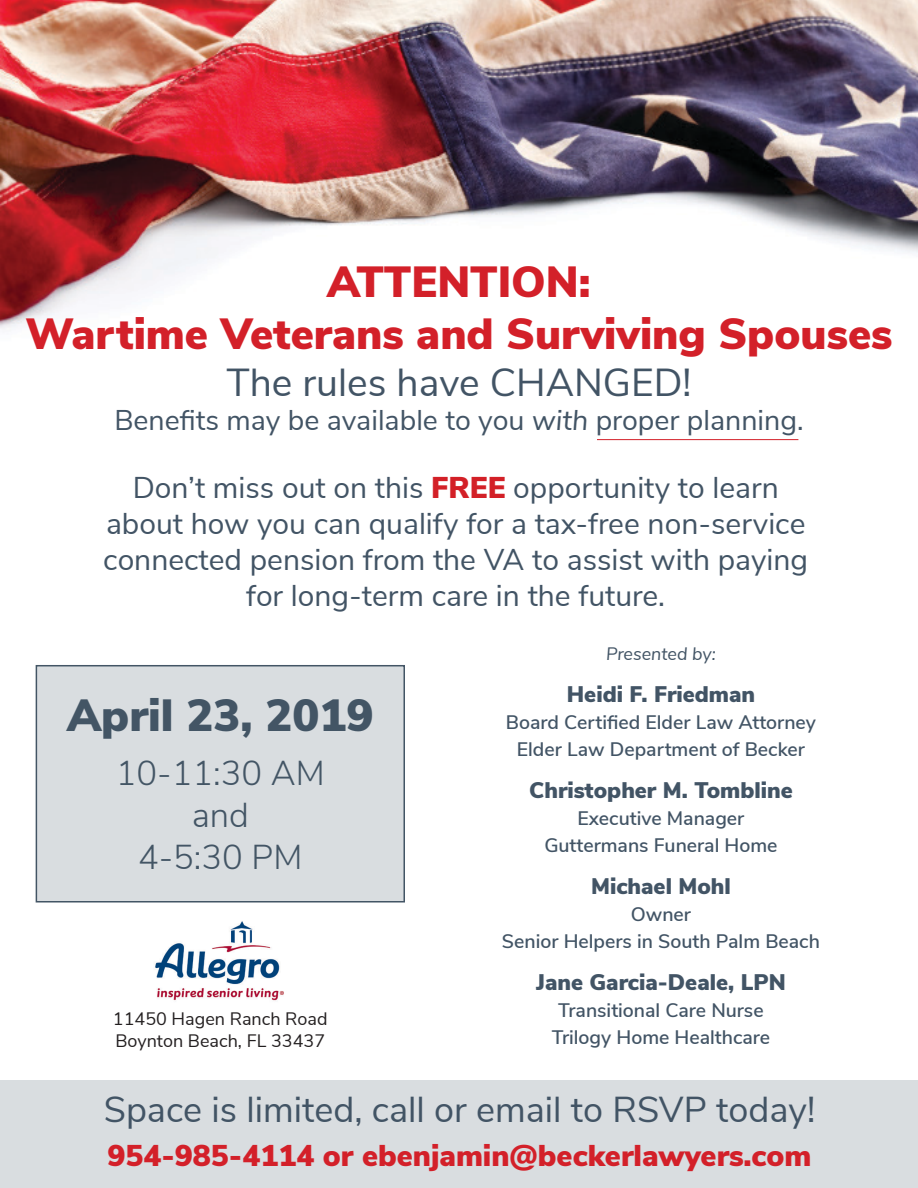
<style>
.page{position:relative;width:918px;height:1188px;background:#fff}
.page>*{position:absolute;margin:0;border:0;box-sizing:border-box;transform-origin:0 0}
.t1{font:900 45px "Nunito Sans";color:#435565}
.t2{font:900 43.5px/52.2px "Nunito Sans";color:#d32029;text-align:center}
.t3{font:39px "Nunito Sans";color:#425465}
.t4{font:36px "Nunito Sans";color:#425465}
.t5{font:300 34.5px/42px "Nunito Sans";color:#435565;text-align:center}
.t6{font:30px/36px "Nunito Sans";color:#425465;text-align:center}
.t7{font:900 30px "Nunito Sans";color:#d32029}
.t8{font:28.5px "Nunito Sans";color:#425465}
.t9{font:900 22.5px "Nunito Sans";color:#425465}
.t10{font:600 19.5px/27px "Nunito Sans";color:#425465;text-align:center}
.t11{font:18px/21.6px "Nunito Sans";color:#231f20}
.t12{font:italic 18px "Nunito Sans";color:#425465}
.s1{font-style:italic}
.s2{font-weight:900;color:#d32027}
</style>
<div class="page">
<div style="left:0;top:1080px;width:918px;height:108px;background:#d9dde0"></div>
<img style="left:0;top:0;width:918px;height:441px">
<hr style="left:597px;top:439px;width:201px;height:1px;background:#d32029">
<div style="left:36px;top:665px;width:369px;height:238px;background:#d9dde0;border:2px solid #435565"></div>
<img style="left:155px;top:921px;width:129px;height:80px">
<h2 class="t2" style="left:25px;top:254px;width:869px">ATTENTION:<br>Wartime Veterans and Surviving Spouses</h2>
<h3 class="t3" style="left:226px;top:354px;width:467px">The rules have CHANGED!</h3>
<h3 class="t8" style="left:114px;top:399px;width:691px">Benefits may be available to you <span class="s1">with</span> proper planning.</h3>
<h3 class="t6" style="left:103px;top:468px;width:706px">Don’t miss out on this <span class="s2">FREE</span> opportunity to learn about how you can qualify for a tax-free non-service connected pension from the VA to assist with paying for long-term care in the future.</h3>
<p class="t12" style="left:606px;top:640px;width:111px">Presented by:</p>
<p class="t9" style="left:567px;top:678px;width:190px">Heidi F. Friedman</p>
<p class="t10" style="left:506px;top:708px;width:312px">Board Certified Elder Law Attorney<br>Elder Law Department of Becker</p>
<p class="t9" style="left:529px;top:774px;width:265px">Christopher M. Tombline</p>
<p class="t10" style="left:544px;top:804px;width:235px">Executive Manager<br>Guttermans Funeral Home</p>
<p class="t9" style="left:591px;top:870px;width:141px">Michael Mohl</p>
<p class="t10" style="left:502px;top:900px;width:319px">Owner<br>Senior Helpers in South Palm Beach</p>
<p class="t9" style="left:536px;top:966px;width:251px">Jane Garcia-Deale, LPN</p>
<p class="t10" style="left:552px;top:996px;width:220px">Transitional Care Nurse<br>Trilogy Home Healthcare</p>
<h1 class="t1" style="left:67px;top:683px;width:308px">April 23, 2019</h1>
<h3 class="t5" style="left:116px;top:750px;width:210px">10-11:30 AM and<br>4-5:30 PM</h3>
<p class="t11" style="left:113px;top:1007px;width:216px">11450 Hagen Ranch Road<br>Boynton Beach, FL 33437</p>
<h3 class="t4" style="left:104px;top:1084px;width:713px">Space is limited, call or email to RSVP today!</h3>
<h3 class="t7" style="left:108px;top:1133px;width:705px">954-985-4114 or ebenjamin@beckerlawyers.com</h3>
</div>
